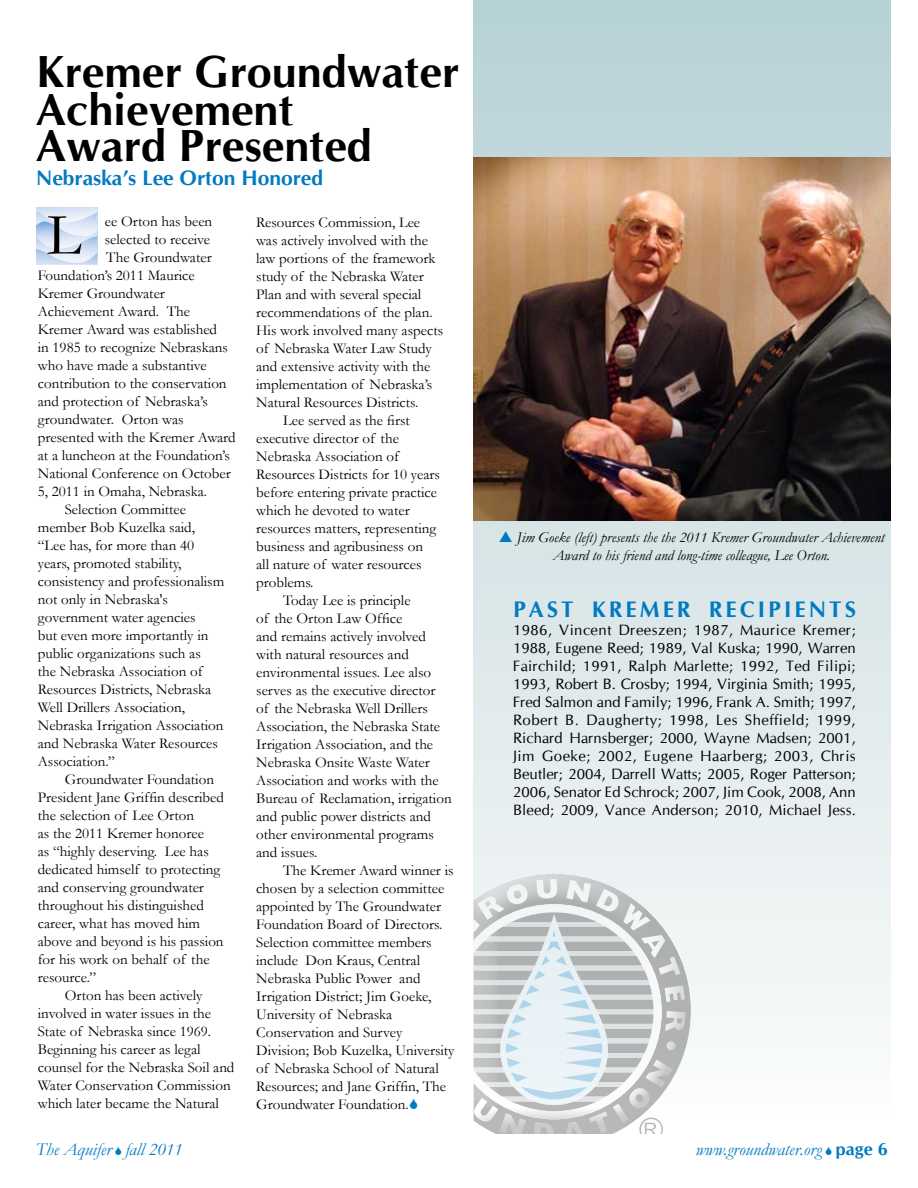
<style>
.page{position:relative;width:918px;height:1188px;background:#fff}
.page>*{position:absolute;margin:0;border:0;box-sizing:border-box;transform-origin:0 0}
.t1{font:60px "Garamond";color:#000}
.t2{font:700 45px/36.8px "Cg Omega";color:#000}
.t3{font:700 22.5px "Cg Omega";letter-spacing:.13em;color:#007ac2}
.t4{font:700 21px "Cg Omega";color:#007ac2}
.t5{font:italic 18px "Garamond";color:#007ac2}
.t6{font:15px "Garamond";color:#000}
.t7{font:15px/18px "Cg Omega";letter-spacing:.005em;color:#000;text-align:justify}
.t8{font:italic 15px/18px "Garamond";color:#000}
.s1{font-family:"Cg Omega";font-weight:700;font-style:normal}
</style>
<div class="page">
<svg style="left:473px;top:0;width:418px;height:1012px;background:#d7e4e6"></svg>
<svg style="left:37px;top:207px;width:61px;height:58px;background:#d5e2f3"></svg>
<img style="left:474px;top:158px;width:417px;height:363px">
<div style="left:472px;top:872px;width:251px;height:263px;background:#000;opacity:.75"></div>
<svg style="left:499px;top:531px;width:13px;height:11px"></svg>
<h2 class="t2" style="left:36px;top:54px;width:425px">Kremer Groundwater<br>Achievement<br>Award Presented</h2>
<h3 class="t4" style="left:36px;top:165px;width:288px">N ebraska’s Lee Orton Honored</h3>
<h1 class="t1" style="left:47px;top:194px;width:36px">L</h1>
<p class="t6" style="left:256px;top:212px;width:166px">Resources Commission, Lee</p>
<p class="t6" style="left:105px;top:211px;width:109px">ee Orton has been</p>
<p class="t6" style="left:105px;top:229px;width:107px">selected to receive</p>
<p class="t6" style="left:106px;top:247px;width:107px">The Groundwater</p>
<p class="t6" style="left:38px;top:265px;width:158px">Foundation’s 2011 Maurice</p>
<p class="t6" style="left:38px;top:283px;width:129px">Kremer Groundwater</p>
<p class="t6" style="left:38px;top:301px;width:154px">Achievement Award. The</p>
<p class="t6" style="left:38px;top:319px;width:181px">Kremer Award was established</p>
<p class="t6" style="left:38px;top:337px;width:192px">in 1985 to recognize Nebraskans</p>
<p class="t6" style="left:38px;top:355px;width:171px">who have made a substantive</p>
<p class="t6" style="left:38px;top:373px;width:190px">contribution to the conservation</p>
<p class="t6" style="left:38px;top:391px;width:172px">and protection of Nebraska’s</p>
<p class="t6" style="left:38px;top:409px;width:147px">groundwater. Orton was</p>
<p class="t6" style="left:38px;top:427px;width:199px">presented with the Kremer Award</p>
<p class="t6" style="left:38px;top:445px;width:194px">at a luncheon at the Foundation’s</p>
<p class="t6" style="left:38px;top:463px;width:195px">National Conference on October</p>
<p class="t6" style="left:38px;top:481px;width:171px">5, 2011 in Omaha, Nebraska.</p>
<p class="t6" style="left:65px;top:499px;width:123px">Selection Committee</p>
<p class="t6" style="left:38px;top:517px;width:159px">member Bob Kuzelka said,</p>
<p class="t6" style="left:38px;top:535px;width:158px">“Lee has, for more than 40</p>
<p class="t6" style="left:38px;top:553px;width:145px">years, promoted stability,</p>
<p class="t6" style="left:38px;top:571px;width:188px">consistency and professionalism</p>
<p class="t6" style="left:38px;top:589px;width:132px">not only in Nebraska's</p>
<p class="t6" style="left:38px;top:607px;width:159px">government water agencies</p>
<p class="t6" style="left:38px;top:625px;width:172px">but even more importantly in</p>
<p class="t6" style="left:38px;top:643px;width:165px">public organizations such as</p>
<p class="t6" style="left:38px;top:661px;width:166px">the Nebraska Association of</p>
<p class="t6" style="left:38px;top:679px;width:175px">Resources Districts, Nebraska</p>
<p class="t6" style="left:38px;top:697px;width:149px">Well Drillers Association,</p>
<p class="t6" style="left:38px;top:715px;width:187px">Nebraska Irrigation Association</p>
<p class="t6" style="left:38px;top:733px;width:182px">and Nebraska Water Resources</p>
<p class="t6" style="left:38px;top:751px;width:79px">Association.”</p>
<p class="t6" style="left:65px;top:769px;width:151px">Groundwater Foundation</p>
<p class="t6" style="left:38px;top:787px;width:188px">President Jane Griffin described</p>
<p class="t6" style="left:38px;top:805px;width:158px">the selection of Lee Orton</p>
<p class="t6" style="left:38px;top:823px;width:168px">as the 2011 Kremer honoree</p>
<p class="t6" style="left:38px;top:841px;width:173px">as “highly deserving. Lee has</p>
<p class="t6" style="left:38px;top:859px;width:184px">dedicated himself to protecting</p>
<p class="t6" style="left:38px;top:877px;width:168px">and conserving groundwater</p>
<p class="t6" style="left:38px;top:895px;width:168px">throughout his distinguished</p>
<p class="t6" style="left:38px;top:913px;width:164px">career, what has moved him</p>
<p class="t6" style="left:38px;top:931px;width:187px">above and beyond is his passion</p>
<p class="t6" style="left:38px;top:949px;width:173px">for his work on behalf of the</p>
<p class="t6" style="left:38px;top:967px;width:60px">resource.”</p>
<p class="t6" style="left:65px;top:985px;width:139px">Orton has been actively</p>
<p class="t6" style="left:38px;top:1003px;width:175px">involved in water issues in the</p>
<p class="t6" style="left:38px;top:1021px;width:175px">State of Nebraska since 1969.</p>
<p class="t6" style="left:38px;top:1039px;width:164px">Beginning his career as legal</p>
<p class="t6" style="left:38px;top:1057px;width:198px">counsel for the Nebraska Soil and</p>
<p class="t6" style="left:38px;top:1075px;width:194px">Water Conservation Commission</p>
<p class="t6" style="left:38px;top:1093px;width:183px">which later became the Natural</p>
<p class="t6" style="left:256px;top:230px;width:173px">was actively involved with the</p>
<p class="t6" style="left:256px;top:248px;width:181px">law portions of the framework</p>
<p class="t6" style="left:256px;top:266px;width:169px">study of the Nebraska Water</p>
<p class="t6" style="left:256px;top:284px;width:167px">Plan and with several special</p>
<p class="t6" style="left:256px;top:302px;width:178px">recommendations of the plan.</p>
<p class="t6" style="left:256px;top:320px;width:189px">His work involved many aspects</p>
<p class="t6" style="left:256px;top:338px;width:177px">of Nebraska Water Law Study</p>
<p class="t6" style="left:256px;top:356px;width:176px">and extensive activity with the</p>
<p class="t6" style="left:256px;top:374px;width:178px">implementation of Nebraska’s</p>
<p class="t6" style="left:256px;top:392px;width:164px">Natural Resources Districts.</p>
<p class="t6" style="left:283px;top:410px;width:128px">Lee served as the first</p>
<p class="t6" style="left:256px;top:428px;width:144px">executive director of the</p>
<p class="t6" style="left:256px;top:446px;width:144px">Nebraska Association of</p>
<p class="t6" style="left:256px;top:464px;width:185px">Resources Districts for 10 years</p>
<p class="t6" style="left:256px;top:482px;width:182px">before entering private practice</p>
<p class="t6" style="left:256px;top:500px;width:155px">which he devoted to water</p>
<p class="t6" style="left:256px;top:518px;width:182px">resources matters, representing</p>
<p class="t6" style="left:256px;top:536px;width:168px">business and agribusiness on</p>
<p class="t6" style="left:256px;top:554px;width:167px">all nature of water resources</p>
<p class="t6" style="left:256px;top:572px;width:59px">problems.</p>
<p class="t6" style="left:283px;top:590px;width:129px">Today Lee is principle</p>
<p class="t6" style="left:256px;top:608px;width:148px">of the Orton Law Office</p>
<p class="t6" style="left:256px;top:626px;width:171px">and remains actively involved</p>
<p class="t6" style="left:256px;top:644px;width:154px">with natural resources and</p>
<p class="t6" style="left:256px;top:662px;width:177px">environmental issues. Lee also</p>
<p class="t6" style="left:256px;top:680px;width:181px">serves as the executive director</p>
<p class="t6" style="left:256px;top:698px;width:173px">of the Nebraska Well Drillers</p>
<p class="t6" style="left:256px;top:716px;width:185px">Association, the Nebraska State</p>
<p class="t6" style="left:256px;top:734px;width:179px">Irrigation Association, and the</p>
<p class="t6" style="left:256px;top:752px;width:175px">Nebraska Onsite Waste Water</p>
<p class="t6" style="left:256px;top:770px;width:184px">Association and works with the</p>
<p class="t6" style="left:256px;top:788px;width:197px">Bureau of Reclamation, irrigation</p>
<p class="t6" style="left:256px;top:806px;width:176px">and public power districts and</p>
<p class="t6" style="left:256px;top:824px;width:179px">other environmental programs</p>
<p class="t6" style="left:256px;top:842px;width:63px">and issues.</p>
<p class="t6" style="left:283px;top:860px;width:172px">The Kremer Award winner is</p>
<p class="t6" style="left:256px;top:878px;width:190px">chosen by a selection committee</p>
<p class="t6" style="left:256px;top:896px;width:186px">appointed by The Groundwater</p>
<p class="t6" style="left:256px;top:914px;width:188px">Foundation Board of Directors.</p>
<p class="t6" style="left:256px;top:932px;width:177px">Selection committee members</p>
<p class="t6" style="left:256px;top:950px;width:165px">include Don Kraus, Central</p>
<p class="t6" style="left:256px;top:968px;width:166px">Nebraska Public Power and</p>
<p class="t6" style="left:256px;top:986px;width:177px">Irrigation District; Jim Goeke,</p>
<p class="t6" style="left:256px;top:1004px;width:138px">University of Nebraska</p>
<p class="t6" style="left:256px;top:1022px;width:148px">Conservation and Survey</p>
<p class="t6" style="left:256px;top:1040px;width:200px">Division; Bob Kuzelka, University</p>
<p class="t6" style="left:256px;top:1058px;width:184px">of Nebraska School of Natural</p>
<p class="t6" style="left:256px;top:1076px;width:192px">Resources; and Jane Griffin, The</p>
<p class="t6" style="left:256px;top:1094px;width:154px">Groundwater Foundation.</p>
<p class="t8" style="left:553px;top:528px;width:333px;text-indent:-36px">Jim Goeke (left) presents the the 2011 Kremer Groundwater Achievement<br>Award to his friend and long-time colleague, Lee Orton.</p>
<h3 class="t3" style="left:513px;top:596px;width:344px">Past Kremer recipients</h3>
<p class="t7" style="left:513px;top:621px;width:344px">1986, Vincent Dreeszen; 1987, Maurice Kremer; 1988, Eugene Reed; 1989, Val Kuska; 1990, Warren Fairchild; 1991, Ralph Marlette; 1992, Ted Filipi; 1993, Robert B. Crosby; 1994, Virginia Smith; 1995, Fred Salmon and Family; 1996, Frank A. Smith; 1997, Robert B. Daugherty; 1998, Les Sheffield; 1999, Richard Harnsberger; 2000, Wayne Madsen; 2001, Jim Goeke; 2002, Eugene Haarberg; 2003, Chris Beutler; 2004, Darrell Watts; 2005, Roger Patterson; 2006, Senator Ed Schrock; 2007, Jim Cook, 2008, Ann Bleed; 2009, Vance Anderson; 2010, Michael Jess.</p>
<p class="t5" style="left:36px;top:1137px;width:148px">The Aquifer fall 2011</p>
<p class="t5" style="left:696px;top:1137px;width:194px">www.groundwater.org <span class="s1">page 6</span></p>
</div>
